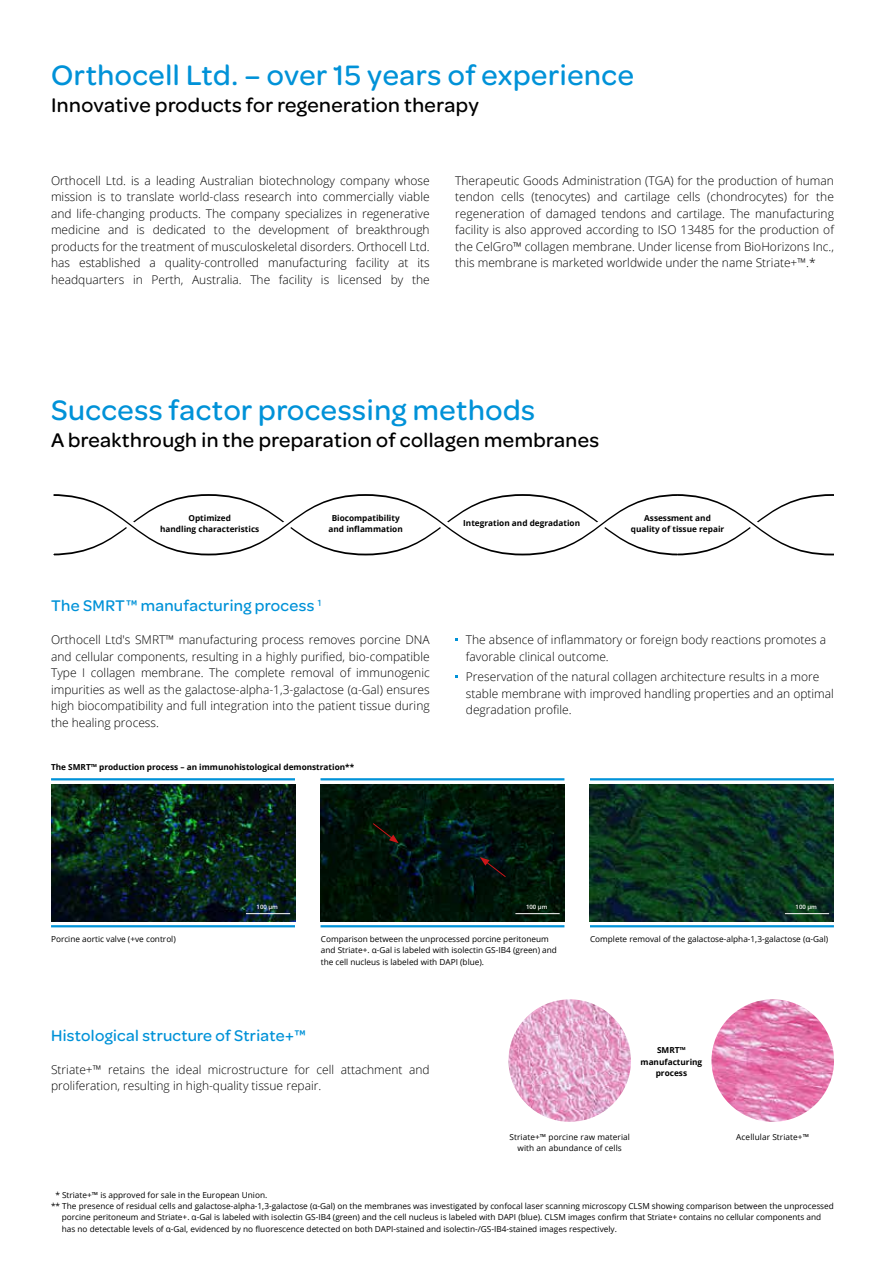
<style>
.page{position:relative;width:885px;height:1263px;background:#fff}
.page>*{position:absolute;margin:0;border:0;box-sizing:border-box;transform-origin:0 0}
.t1{font:500 30px "Omnes";letter-spacing:.02em;color:#0092d8}
.t2{font:500 21px "Omnes";letter-spacing:.02em;color:#000}
.t3{font:500 16.5px "Omnes";letter-spacing:.02em;color:#0092d8}
.t4{font:300 12px/16.5px "Open Sans";color:#000;text-align:justify}
.t5{font:8.25px/11.2px "Open Sans";color:#000;text-align:center}
.t6{font:700 8.25px/11.2px "Open Sans";color:#000;text-align:center}
.t7{font:600 6px "Open Sans";color:#fff}
</style>
<div class="page">
<img style="left:320px;top:784px;width:244px;height:137px">
<svg style="left:53px;top:494px;width:781px;height:62px"></svg>
<img style="left:508px;top:999px;width:123px;height:123px;border-radius:61px">
<img style="left:711px;top:999px;width:122px;height:123px;border-radius:61px">
<img style="left:51px;top:784px;width:244px;height:137px">
<hr style="left:51px;top:778px;width:244px;height:2px;background:#0092d8">
<hr style="left:51px;top:925px;width:244px;height:2px;background:#0092d8">
<hr style="left:320px;top:778px;width:244px;height:2px;background:#0092d8">
<hr style="left:320px;top:925px;width:244px;height:2px;background:#0092d8">
<img style="left:590px;top:784px;width:243px;height:137px">
<hr style="left:590px;top:778px;width:243px;height:2px;background:#0092d8">
<hr style="left:590px;top:925px;width:243px;height:2px;background:#0092d8">
<hr style="left:246px;top:913px;width:44px;height:1px;background:#fff">
<hr style="left:515px;top:913px;width:44px;height:1px;background:#fff">
<hr style="left:784px;top:913px;width:45px;height:1px;background:#fff">
<svg style="left:372px;top:822px;width:26px;height:21px"></svg>
<svg style="left:480px;top:857px;width:26px;height:21px"></svg>
<h1 class="t1" style="left:51px;top:54px;width:584px">Orthocell Ltd. – over 15 years of experience</h1>
<h2 class="t2" style="left:51px;top:91px;width:429px">Innovative products for regeneration therapy</h2>
<p class="t4" style="left:51px;top:172px;width:380px">Orthocell Ltd. is a leading Australian biotechnology company whose mission is to translate world-class research into commercially viable and life-changing products. The company specializes in regenerative medicine and is dedicated to the development of breakthrough products for the treatment of musculoskeletal disorders. Orthocell Ltd. has established a quality-controlled manufacturing facility at its headquarters in Perth, Australia. The facility is licensed by the</p>
<p class="t4" style="left:455px;top:172px;width:380px">Therapeutic Goods Administration (TGA) for the production of human tendon cells (tenocytes) and cartilage cells (chondrocytes) for the regeneration of damaged tendons and cartilage. The manufacturing facility is also approved according to ISO 13485 for the production of the CelGro™ collagen membrane. Under license from BioHorizons Inc., this membrane is marketed worldwide under the name Striate+™.*</p>
<h1 class="t1" style="left:51px;top:389px;width:485px">Success factor processing methods</h1>
<h2 class="t2" style="left:51px;top:425px;width:549px">A breakthrough in the preparation of collagen membranes</h2>
<p class="t6" style="left:160px;top:512px;width:101px">Optimized<br>handling characteristics</p>
<p class="t6" style="left:328px;top:512px;width:76px">Biocompatibility and inflammation</p>
<p class="t6" style="left:463px;top:517px;width:118px">Integration and degradation</p>
<p class="t6" style="left:630px;top:512px;width:95px">Assessment and quality of tissue repair</p>
<h3 class="t3" style="left:51px;top:594px;width:272px">The SMRT™ manufacturing process <sup>1</sup></h3>
<p class="t4" style="left:51px;top:631px;width:380px">Orthocell Ltd's SMRT™ manufacturing process removes porcine DNA and cellular components, resulting in a highly purified, bio-compatible Type I collagen membrane. The complete removal of immunogenic impurities as well as the galactose-alpha-1,3-galactose (α-Gal) ensures high biocompatibility and full integration into the patient tissue during the healing process.</p>
<p class="t4" style="left:466px;top:631px;width:362px">The absence of inflammatory or foreign body reactions promotes a favorable clinical outcome.</p>
<p class="t4" style="left:466px;top:668px;width:369px;text-align:left">Preservation of the natural collagen architecture results in a more stable membrane with improved handling properties and an optimal degradation profile.</p>
<p class="t6" style="left:51px;top:761px;width:304px">The SMRT™ production process – an immunohistological demonstration**</p>
<p class="t7" style="left:256px;top:903px;width:23px">100 µm</p>
<p class="t7" style="left:526px;top:903px;width:23px">100 µm</p>
<p class="t7" style="left:795px;top:903px;width:23px">100 µm</p>
<p class="t5" style="left:51px;top:933px;width:126px">Porcine aortic valve (+ve control)</p>
<p class="t5" style="left:321px;top:933px;width:238px;text-align:left">Comparison between the unprocessed porcine peritoneum and Striate+. α-Gal is labeled with isolectin GS-IB4 (green) and the cell nucleus is labeled with DAPI (blue).</p>
<p class="t5" style="left:590px;top:933px;width:240px">Complete removal of the galactose-alpha-1,3-galactose (α-Gal)</p>
<h3 class="t3" style="left:51px;top:1024px;width:256px">Histological structure of Striate+™</h3>
<p class="t4" style="left:51px;top:1060px;width:380px">Striate+™ retains the ideal microstructure for cell attachment and proliferation, resulting in high-quality tissue repair.</p>
<p class="t6" style="left:640px;top:1044px;width:63px">SMRT™ manufacturing process</p>
<p class="t5" style="left:509px;top:1131px;width:122px">Striate+™ porcine raw material with an abundance of cells</p>
<p class="t5" style="left:736px;top:1131px;width:74px">Acellular Striate+™</p>
<p class="t5" style="left:55px;top:1189px;width:213px">* Striate+™ is approved for sale in the European Union.</p>
<p class="t5" style="left:51px;top:1200px;width:784px">** The presence of residual cells and galactose-alpha-1,3-galactose (α-Gal) on the membranes was investigated by confocal laser scanning microscopy CLSM showing comparison between the unprocessed</p>
<p class="t5" style="left:62px;top:1211px;width:761px">porcine peritoneum and Striate+. α-Gal is labeled with isolectin GS-IB4 (green) and the cell nucleus is labeled with DAPI (blue). CLSM images confirm that Striate+ contains no cellular components and</p>
<p class="t5" style="left:62px;top:1223px;width:556px">has no detectable levels of α-Gal, evidenced by no fluorescence detected on both DAPI-stained and isolectin-/GS-IB4-stained images respectively.</p>
</div>
